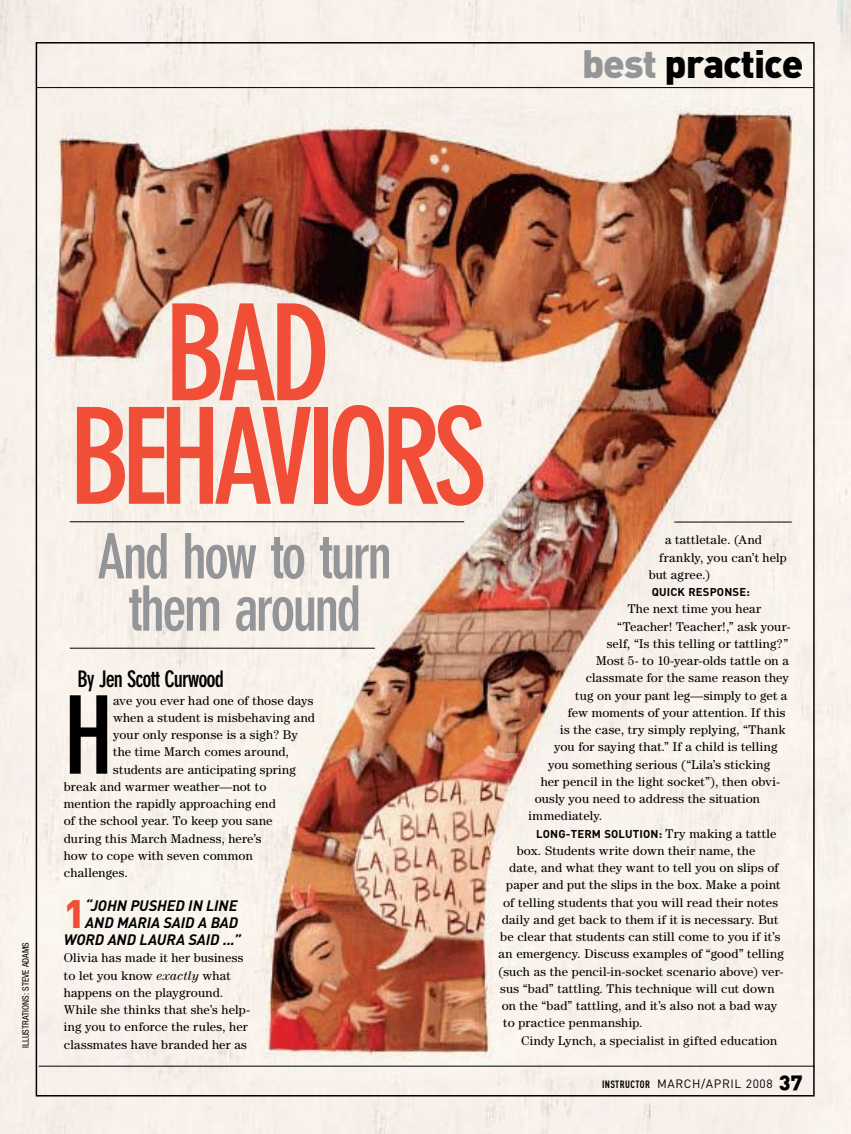
<style>
.page{position:relative;width:851px;height:1134px;background:#fff}
.page>*{position:absolute;margin:0;border:0;box-sizing:border-box;transform-origin:0 0}
.t1{font:700 condensed 131.55px/103.5px "DIN Neuzeit Grotesk";letter-spacing:-.065em;color:#f04e37;text-align:center}
.t2{font:700 condensed 106.5px "DIN Neuzeit Grotesk";color:#000}
.t3{font:700 condensed 61.65px/52.2px "DIN Neuzeit Grotesk";letter-spacing:-.05em;color:#939598;text-align:center}
.t4{font:900 39.3px "DIN";color:#f04e37}
.t5{font:900 39px "DIN";letter-spacing:-.025em;color:#000}
.t6{font:700 condensed 22.5px "DIN Neuzeit Grotesk";letter-spacing:-.045em;color:#000}
.t7{font:italic 700 15px/17.2px "DIN";letter-spacing:-.005em;color:#000;text-align:right}
.t8{font:12.75px/17.2px "Century";letter-spacing:.015em;color:#000}
.t9{font:12px "DIN";letter-spacing:.05em;color:#000}
.t10{font:700 11.25px "DIN";letter-spacing:.015em;color:#000}
.t11{font:condensed 9px "Helvetica Neue";color:#000}
.s1{color:#939598}
.s2{font-style:italic}
.s3{font-family:"Century";font-weight:400;font-size:12.75px}
.s4{font-family:"DIN Cond";font-weight:700;font-size:10.5px}
.s5{font-family:"DIN Black Alternate";font-size:21px}
</style>
<div class="page">
<img style="left:0;top:0;width:850px;height:1134px">
<hr style="left:39px;top:1066px;width:775px;height:1px;background:#000">
<hr style="left:36px;top:87px;width:777px;height:1px;background:#000">
<hr style="left:70px;top:648px;width:305px;height:1px;background:#000">
<hr style="left:70px;top:522px;width:394px;height:1px;background:#000">
<hr style="left:674px;top:522px;width:117px;height:1px;background:#000">
<h3 class="t5" style="left:582px;top:38px;width:223px"><span class="s1">best</span> practice</h3>
<p class="t11" style="left:20px;top:1048px;width:107px;rotate:-90deg">Illustrations: Steve Adams</p>
<h1 class="t1" style="left:69px;top:300px;width:412px">bad behaviors</h1>
<h3 class="t3" style="left:97px;top:530px;width:297px">And how to turn them around</h3>
<h3 class="t6" style="left:77px;top:666px;width:148px">By Jen Scott Curwood</h3>
<h2 class="t2" style="left:64px;top:674px;width:51px">H</h2>
<p class="t8" style="left:113px;top:691px;width:202px">ave you ever had one of those days</p>
<p class="t8" style="left:113px;top:709px;width:203px">when a student is misbehaving and</p>
<p class="t8" style="left:113px;top:726px;width:186px">your only response is a sigh? By</p>
<p class="t8" style="left:113px;top:743px;width:177px">the time March comes around,</p>
<p class="t8" style="left:113px;top:760px;width:184px">students are anticipating spring</p>
<p class="t8" style="left:64px;top:778px;width:204px">break and warmer weather—not to</p>
<p class="t8" style="left:64px;top:795px;width:213px">mention the rapidly approaching end</p>
<p class="t8" style="left:64px;top:812px;width:210px">of the school year. To keep you sane</p>
<p class="t8" style="left:64px;top:830px;width:199px">during this March Madness, here’s</p>
<p class="t8" style="left:64px;top:847px;width:190px">how to cope with seven common</p>
<p class="t8" style="left:64px;top:864px;width:66px">challenges.</p>
<h3 class="t4" style="left:64px;top:887px;width:23px">1</h3>
<p class="t7" style="left:64px;top:896px;width:178px">“JOHN PUSHED IN LINE<br>AND MARIA SAID A BAD<br>WORD AND LAURA SAID ...”</p>
<p class="t8" style="left:64px;top:949px;width:187px">Olivia has made it her business to let you know <span class="s2">exactly</span> what happens on the playground.<br>While she thinks that she’s help&shy;ing you to enforce the rules, her classmates have branded her as</p>
<p class="t8" style="left:665px;top:531px;width:98px">a tattletale. (And</p>
<p class="t8" style="left:659px;top:548px;width:129px">frankly, you can’t help</p>
<p class="t8" style="left:648px;top:566px;width:63px">but agree.)</p>
<p class="t10" style="left:651px;top:585px;width:100px">QUICK RESPONSE:</p>
<p class="t8" style="left:627px;top:600px;width:135px">The next time you hear</p>
<p class="t8" style="left:617px;top:617px;width:174px">“Teacher! Teacher!,” ask your-</p>
<p class="t8" style="left:606px;top:635px;width:183px">self, “Is this telling or tattling?”</p>
<p class="t8" style="left:596px;top:652px;width:194px">Most 5- to 10-year-olds tattle on a</p>
<p class="t8" style="left:585px;top:669px;width:205px">classmate for the same reason they</p>
<p class="t8" style="left:575px;top:686px;width:214px">tug on your pant leg—simply to get a</p>
<p class="t8" style="left:567px;top:704px;width:219px">few moments of your attention. If this</p>
<p class="t8" style="left:560px;top:721px;width:227px">is the case, try simply replying, “Thank</p>
<p class="t8" style="left:554px;top:738px;width:225px">you for saying that.” If a child is telling</p>
<p class="t8" style="left:548px;top:755px;width:224px">you something serious (“Lila’s sticking</p>
<p class="t8" style="left:540px;top:773px;width:241px">her pencil in the light socket”), then obvi-</p>
<p class="t8" style="left:534px;top:790px;width:227px">ously you need to address the situation</p>
<p class="t8" style="left:528px;top:807px;width:75px">immediately.</p>
<p class="t10" style="left:536px;top:826px;width:242px">LONG-TERM SOLUTION: <span class="s3">Try making a tattle</span></p>
<p class="t8" style="left:516px;top:842px;width:240px">box. Students write down their name, the</p>
<p class="t8" style="left:509px;top:859px;width:271px">date, and what they want to tell you on slips of</p>
<p class="t8" style="left:506px;top:876px;width:276px">paper and put the slips in the box. Make a point</p>
<p class="t8" style="left:503px;top:893px;width:276px">of telling students that you will read their notes</p>
<p class="t8" style="left:501px;top:911px;width:278px">daily and get back to them if it is necessary. But</p>
<p class="t8" style="left:500px;top:928px;width:282px">be clear that students can still come to you if it’s</p>
<p class="t8" style="left:498px;top:945px;width:286px">an emergency. Discuss examples of “good” telling</p>
<p class="t8" style="left:498px;top:962px;width:286px">(such as the pencil-in-socket scenario above) ver-</p>
<p class="t8" style="left:500px;top:980px;width:276px">sus “bad” tattling. This technique will cut down</p>
<p class="t8" style="left:501px;top:997px;width:277px">on the “bad” tattling, and it’s also not a bad way</p>
<p class="t8" style="left:503px;top:1014px;width:141px">to practice penmanship.</p>
<p class="t8" style="left:521px;top:1031px;width:257px">Cindy Lynch, a specialist in gifted education</p>
<p class="t9" style="left:602px;top:1076px;width:202px"><span class="s4">INSTRUCTOR</span> MARCH/APRIL 2008 <span class="s5">37</span></p>
</div>
